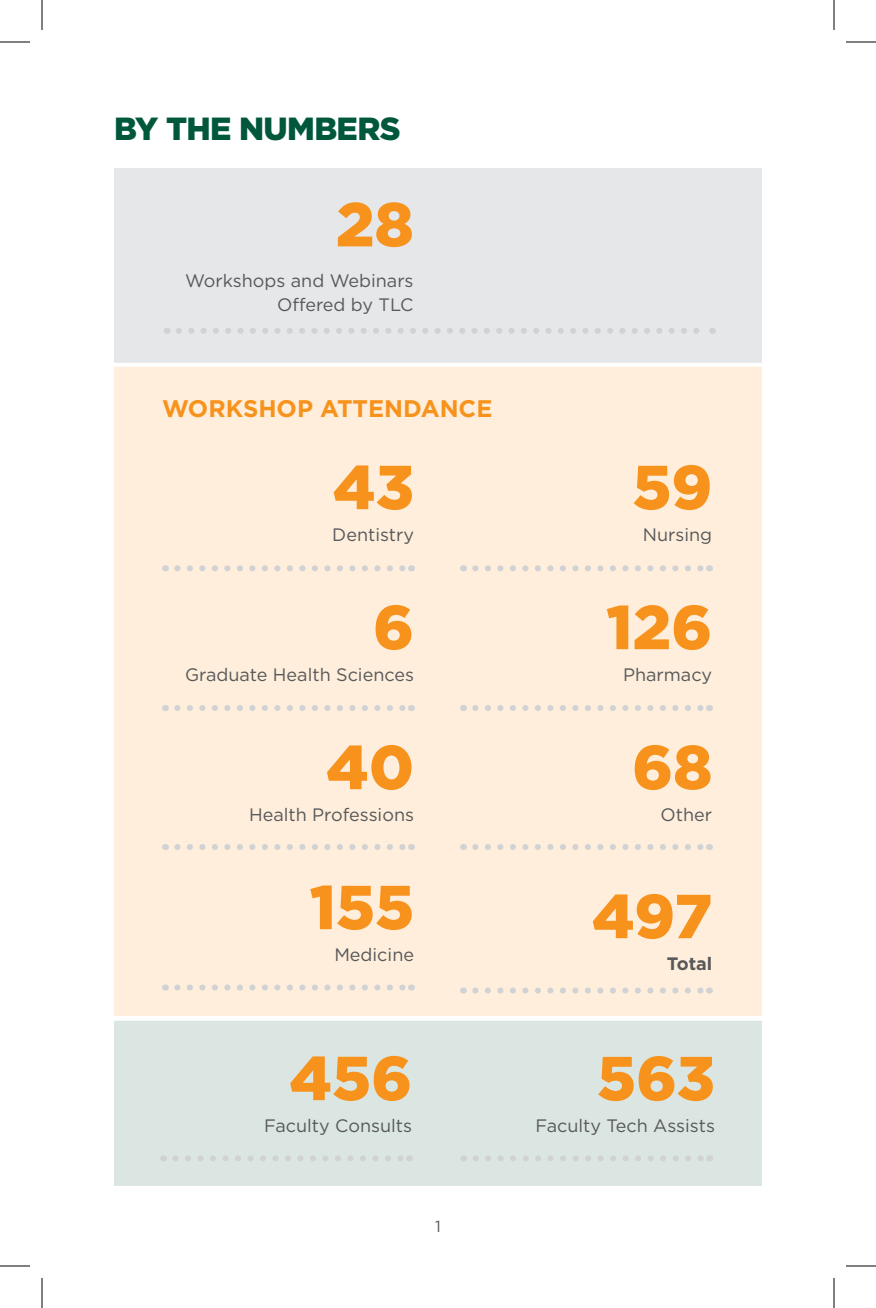
<style>
.page{position:relative;width:876px;height:1308px;background:#fff}
.page>*{position:absolute;margin:0;border:0;box-sizing:border-box;transform-origin:0 0}
.t1{font:900 62px "Gotham";color:#f7931d}
.t2{font:900 32px "Gotham";letter-spacing:-.02em;color:#01573c}
.t3{font:700 24px "Gotham";color:#f7931d}
.t4{font:18px/24px "Gotham";color:#57585a;text-align:right}
.t5{font:700 18px "Gotham";color:#57585a}
.t6{font:16px "Gotham";color:#57585a}
</style>
<div class="page">
<div style="left:114px;top:365px;width:648px;height:651px;background:#feeedb"></div>
<div style="left:114px;top:168px;width:648px;height:194px;background:#e6e7e9"></div>
<div style="left:114px;top:1018px;width:648px;height:168px;background:#dbe6e2"></div>
<svg style="left:179px;top:328px;width:520px;height:6px"></svg>
<svg style="left:476px;top:1155px;width:227px;height:6px"></svg>
<svg style="left:177px;top:565px;width:228px;height:6px"></svg>
<svg style="left:177px;top:705px;width:228px;height:6px"></svg>
<svg style="left:177px;top:844px;width:228px;height:6px"></svg>
<svg style="left:177px;top:985px;width:228px;height:6px"></svg>
<svg style="left:475px;top:565px;width:228px;height:6px"></svg>
<svg style="left:475px;top:705px;width:228px;height:6px"></svg>
<svg style="left:475px;top:844px;width:228px;height:6px"></svg>
<svg style="left:175px;top:1155px;width:228px;height:6px"></svg>
<svg style="left:475px;top:988px;width:228px;height:6px"></svg>
<hr style="left:97px;top:363px;width:692px;height:4px;background:#fff">
<hr style="left:97px;top:1017px;width:692px;height:4px;background:#fff">
<hr style="left:0;top:42px;width:30px;height:1px;background:#000">
<hr style="left:846px;top:42px;width:30px;height:1px;background:#000">
<hr style="left:0;top:1266px;width:30px;height:1px;background:#000">
<hr style="left:846px;top:1266px;width:30px;height:1px;background:#000">
<hr style="left:42px;top:0;width:1px;height:30px;background:#000">
<hr style="left:42px;top:1278px;width:1px;height:30px;background:#000">
<hr style="left:834px;top:0;width:1px;height:30px;background:#000">
<hr style="left:834px;top:1278px;width:1px;height:30px;background:#000">
<h2 class="t2" style="left:114px;top:106px;width:288px">BY THE NUMBERS</h2>
<h1 class="t1" style="left:336px;top:182px;width:79px">28</h1>
<p class="t4" style="left:185px;top:269px;width:230px">Workshops and Webinars<br>Offered by TLC</p>
<h3 class="t3" style="left:162px;top:393px;width:332px">WORKSHOP ATTENDANCE</h3>
<h1 class="t1" style="left:333px;top:445px;width:83px">43</h1>
<p class="t4" style="left:332px;top:522px;width:83px">Dentistry</p>
<h1 class="t1" style="left:373px;top:585px;width:43px">6</h1>
<p class="t4" style="left:185px;top:662px;width:230px">Graduate Health Sciences</p>
<h1 class="t1" style="left:326px;top:725px;width:89px">40</h1>
<p class="t4" style="left:249px;top:802px;width:167px">Health Professions</p>
<h1 class="t1" style="left:310px;top:865px;width:106px">155</h1>
<p class="t4" style="left:334px;top:942px;width:81px">Medicine</p>
<h1 class="t1" style="left:289px;top:1035px;width:124px">456</h1>
<p class="t4" style="left:264px;top:1113px;width:150px">Faculty Consults</p>
<p class="t6" style="left:435px;top:1217px;width:7px">1</p>
<h1 class="t1" style="left:632px;top:445px;width:81px">59</h1>
<p class="t4" style="left:643px;top:522px;width:71px">Nursing</p>
<h1 class="t1" style="left:606px;top:585px;width:107px">126</h1>
<p class="t4" style="left:623px;top:662px;width:91px">Pharmacy</p>
<h1 class="t1" style="left:632px;top:725px;width:82px">68</h1>
<p class="t4" style="left:661px;top:802px;width:53px">Other</p>
<h1 class="t1" style="left:592px;top:874px;width:122px">497</h1>
<p class="t5" style="left:667px;top:952px;width:47px">Total</p>
<h1 class="t1" style="left:597px;top:1036px;width:119px">563</h1>
<p class="t4" style="left:535px;top:1114px;width:181px">Faculty Tech Assists</p>
</div>
